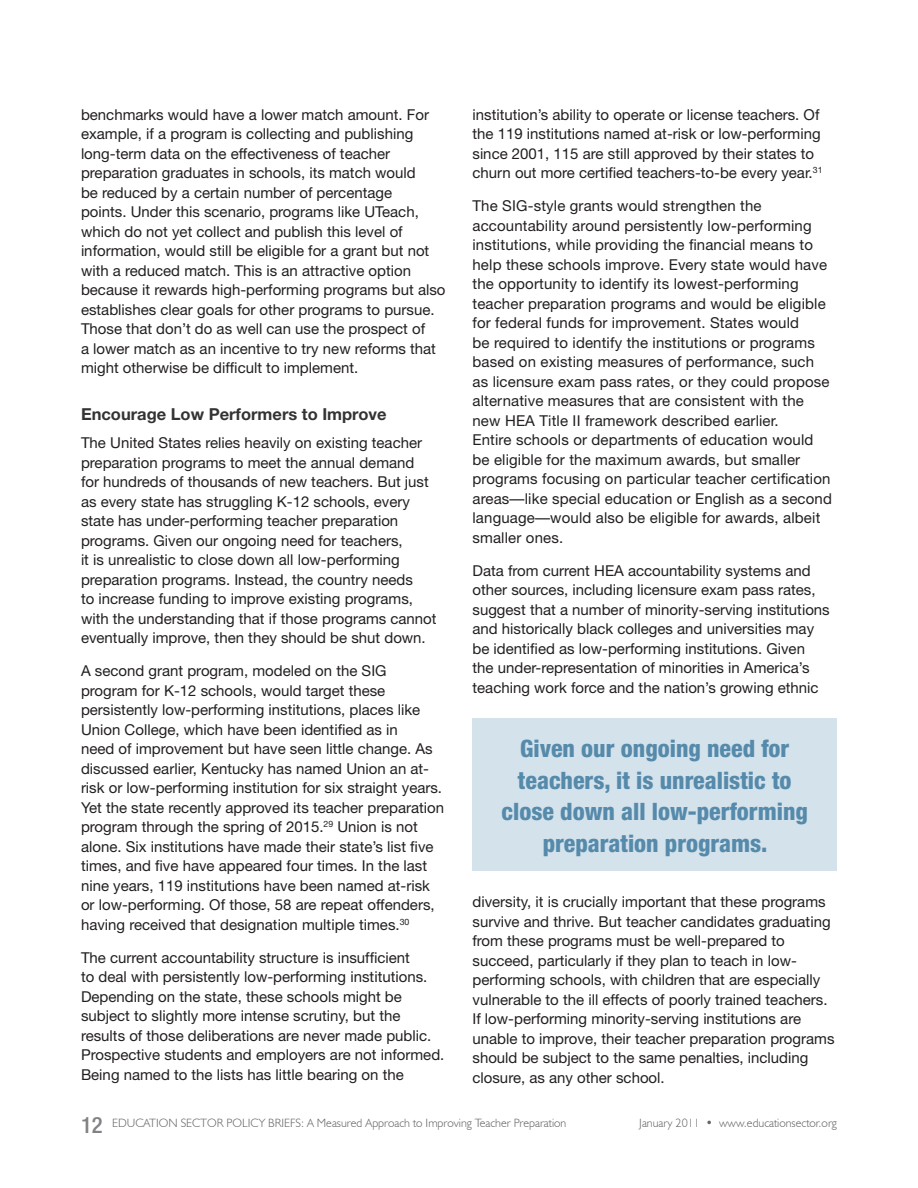
<style>
.page{position:relative;width:918px;height:1188px;background:#fff}
.page>*{position:absolute;margin:0;border:0;box-sizing:border-box;transform-origin:0 0}
.t1{font:800 condensed 24px/31.5px "Helvetica Neue";color:#568aab;text-align:center}
.t2{font:700 16.5px "Helvetica Neue";color:#333}
.t3{font:15px/19.5px "Helvetica Neue";color:#231f20}
.t4{font:300 12px "Humanist 521 BT";color:#636366}
.s1{font-family:"Helvetica Neue";font-weight:500;font-stretch:condensed;font-size:22.5px;color:#808285}
</style>
<div class="page">
<div style="left:472px;top:718px;width:365px;height:154px;background:#d4e2ec"></div>
<p class="t3" style="left:81px;top:105px;width:366px">benchmarks would have a lower match amount. For example, if a program is collecting and publishing long-term data on the effectiveness of teacher preparation graduates in schools, its match would<br>be reduced by a certain number of percentage<br>points. Under this scenario, programs like UTeach, which do not yet collect and publish this level of information, would still be eligible for a grant but not with a reduced match. This is an attractive option because it rewards high-performing programs but also establishes clear goals for other programs to pursue.<br>Those that don’t do as well can use the prospect of<br>a lower match as an incentive to try new reforms that might otherwise be difficult to implement.</p>
<p class="t2" style="left:81px;top:404px;width:307px">Encourage Low Performers to Improve</p>
<p class="t3" style="left:81px;top:433px;width:357px">The United States relies heavily on existing teacher preparation programs to meet the annual demand<br>for hundreds of thousands of new teachers. But just as every state has struggling K-12 schools, every state has under-performing teacher preparation programs. Given our ongoing need for teachers,<br>it is unrealistic to close down all low-performing preparation programs. Instead, the country needs<br>to increase funding to improve existing programs, with the understanding that if those programs cannot eventually improve, then they should be shut down.</p>
<p class="t3" style="left:81px;top:661px;width:365px">A second grant program, modeled on the SIG program for K-12 schools, would target these persistently low-performing institutions, places like Union College, which have been identified as in<br>need of improvement but have seen little change. As discussed earlier, Kentucky has named Union an at&shy;risk or low-performing institution for six straight years.<br>Yet the state recently approved its teacher preparation program through the spring of 2015.<sup>29</sup> Union is not alone. Six institutions have made their state’s list five times, and five have appeared four times. In the last nine years, 119 institutions have been named at-risk or low-performing. Of those, 58 are repeat offenders, having received that designation multiple times.<sup>30</sup></p>
<p class="t3" style="left:81px;top:948px;width:365px">The current accountability structure is insufficient<br>to deal with persistently low-performing institutions.<br>Depending on the state, these schools might be subject to slightly more intense scrutiny, but the results of those deliberations are never made public.<br>Prospective students and employers are not informed.<br>Being named to the lists has little bearing on the</p>
<p class="t3" style="left:473px;top:105px;width:352px">institution’s ability to operate or license teachers. Of the 119 institutions named at-risk or low-performing since 2001, 115 are still approved by their states to churn out more certified teachers-to-be every year.<sup>31</sup></p>
<p class="t3" style="left:472px;top:196px;width:361px">The SIG-style grants would strengthen the accountability around persistently low-performing institutions, while providing the financial means to help these schools improve. Every state would have the opportunity to identify its lowest-performing teacher preparation programs and would be eligible for federal funds for improvement. States would<br>be required to identify the institutions or programs based on existing measures of performance, such as licensure exam pass rates, or they could propose alternative measures that are consistent with the new HEA Title II framework described earlier.<br>Entire schools or departments of education would be eligible for the maximum awards, but smaller programs focusing on particular teacher certification areas—like special education or English as a second language—would also be eligible for awards, albeit smaller ones.</p>
<p class="t3" style="left:472px;top:561px;width:359px">Data from current HEA accountability systems and other sources, including licensure exam pass rates, suggest that a number of minority-serving institutions and historically black colleges and universities may be identified as low-performing institutions. Given the under-representation of minorities in America’s teaching work force and the nation’s growing ethnic</p>
<h1 class="t1" style="left:502px;top:733px;width:308px">Given our ongoing need for teachers, it is unrealistic to close down all low-performing preparation programs.</h1>
<p class="t3" style="left:472px;top:892px;width:364px">diversity, it is crucially important that these programs survive and thrive. But teacher candidates graduating from these programs must be well-prepared to succeed, particularly if they plan to teach in low&shy;performing schools, with children that are especially vulnerable to the ill effects of poorly trained teachers.<br>If low-performing minority-serving institutions are unable to improve, their teacher preparation programs should be subject to the same penalties, including closure, as any other school.</p>
<p class="t4" style="left:81px;top:1116px;width:487px"><span class="s1">12</span> EDUCATION SECTOR POLICY BRIEFS: A Measured Approach to Improving Teacher Preparation</p>
<p class="t4" style="left:639px;top:1116px;width:199px">January 2011 • www.educationsector.org</p>
</div>
